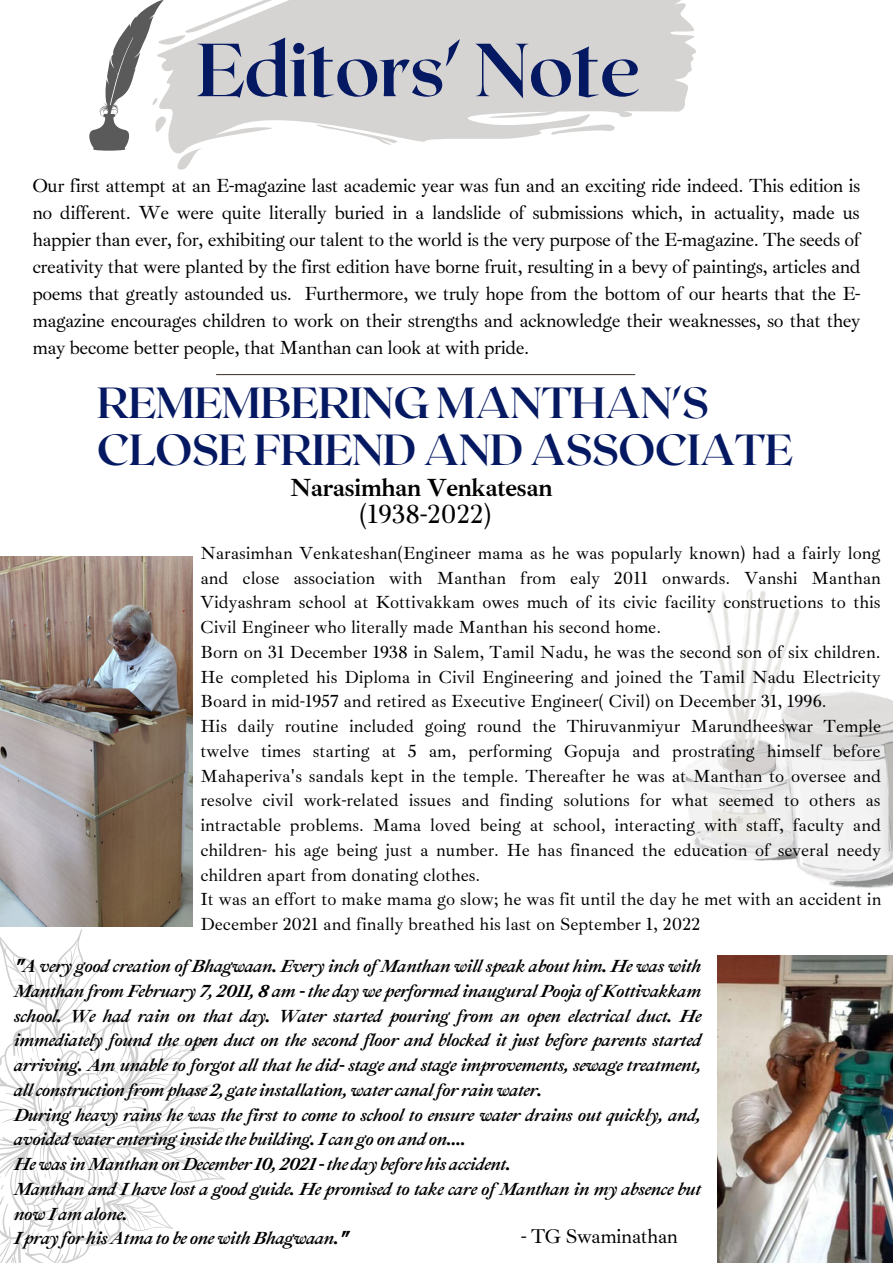
<style>
.page{position:relative;width:893px;height:1264px;background:#fff}
.page>*{position:absolute;margin:0;border:0;box-sizing:border-box;transform-origin:0 0}
.t1{font:700 75px "Roxborough CF";letter-spacing:-.02em;color:#051962}
.t2{font:700 43.5px/46px "Roxborough CF";letter-spacing:-.02em;color:#051962}
.t3{font:27px "Ibarra Real Nova";color:#000}
.t4{font:700 25.5px "Ibarra Real Nova";letter-spacing:-.025em;color:#000}
.t5{font:20.55px "Ibarra Real Nova";letter-spacing:-.025em;color:#000}
.t6{font:19.5px/27px "Ibarra Real Nova";letter-spacing:-.025em;color:#000;text-align:justify}
.t7{font:18px/24.8px "Ibarra Real Nova";color:#000}
.t8{font:italic 700 18px/24.8px "Ibarra Real Nova";letter-spacing:-.025em;color:#000}
</style>
<div class="page">
<hr style="left:216px;top:374px;width:419px;height:1px;background:#4f4238">
<svg style="left:399px;top:0;width:297px;height:142px;background:#dbd9d8"></svg>
<svg style="left:550px;top:123px;width:68px;height:13px"></svg>
<svg style="left:89px;top:0;width:310px;height:170px"></svg>
<img style="left:0;top:556px;width:192px;height:313px">
<img style="left:717px;top:956px;width:175px;height:306px">
<img style="left:682px;top:589px;width:210px;height:299px">
<svg style="left:0;top:869px;width:226px;height:393px"></svg>
<h1 class="t1" style="left:196px;top:21px;width:445px">Editors' Note</h1>
<p class="t6" style="left:32px;top:172px;width:829px">Our first attempt at an E-magazine last academic year was fun and an exciting ride indeed. This edition is no different. We were quite literally buried in a landslide of submissions which, in actuality, made us happier than ever, for, exhibiting our talent to the world is the very purpose of the E-magazine. The seeds of creativity that were planted by the first edition have borne fruit, resulting in a bevy of paintings, articles and poems that greatly astounded us. Furthermore, we truly hope from the bottom of our hearts that the E&shy;magazine encourages children to work on their strengths and acknowledge their weaknesses, so that they may become better people, that Manthan can look at with pride.</p>
<h2 class="t2" style="left:97px;top:378px;width:697px">REMEMBERING MANTHAN'S<br>CLOSE FRIEND AND ASSOCIATE</h2>
<h3 class="t4" style="left:290px;top:472px;width:264px">Narasimhan Venkatesan</h3>
<h3 class="t3" style="left:359px;top:497px;width:134px">(1938-2022)</h3>
<p class="t7" style="left:200px;top:541px;width:682px">Narasimhan Venkateshan(Engineer mama as he was popularly known) had a fairly long and close association with Manthan from ealy 2011 onwards. Vanshi Manthan Vidyashram school at Kottivakkam owes much of its civic facility constructions to this Civil Engineer who literally made Manthan his second home.<br>Born on 31 December 1938 in Salem, Tamil Nadu, he was the second son of six children.<br>He completed his Diploma in Civil Engineering and joined the Tamil Nadu Electricity Board in mid-1957 and retired as Executive Engineer( Civil) on December 31, 1996.<br>His daily routine included going round the Thiruvanmiyur Marundheeswar Temple twelve times starting at 5 am, performing Gopuja and prostrating himself before Mahaperiva's sandals kept in the temple. Thereafter he was at Manthan to oversee and resolve civil work-related issues and finding solutions for what seemed to others as intractable problems. Mama loved being at school, interacting with staff, faculty and children- his age being just a number. He has financed the education of several needy children apart from donating clothes.<br>It was an effort to make mama go slow; he was fit until the day he met with an accident in December 2021 and finally breathed his last on September 1, 2022</p>
<p class="t8" style="left:14px;top:953px;width:689px">"A very good creation of Bhagwaan. Every inch of Manthan will speak about him. He was with Manthan from February 7, 2011, 8 am - the day we performed inaugural Pooja of Kottivakkam school. We had rain on that day. Water started pouring from an open electrical duct. He immediately found the open duct on the second floor and blocked it just before parents started arriving. Am unable to forgot all that he did- stage and stage improvements, sewage treatment, all construction from phase 2, gate installation, water canalfor rain water.<br>During heavy rains he was the first to come to school to ensure water drains out quickly, and, avoided water entering inside the building. I can go on and on....<br>He was in Manthan on December 10, 2021 - the day before his accident.<br>Manthan and I have lost a good guide. He promised to take care of Manthan in my absence but now I am alone.<br>I pray for his Atma to be one with Bhagwaan."</p>
<p class="t5" style="left:521px;top:1223px;width:158px">- TG Swaminathan</p>
</div>
